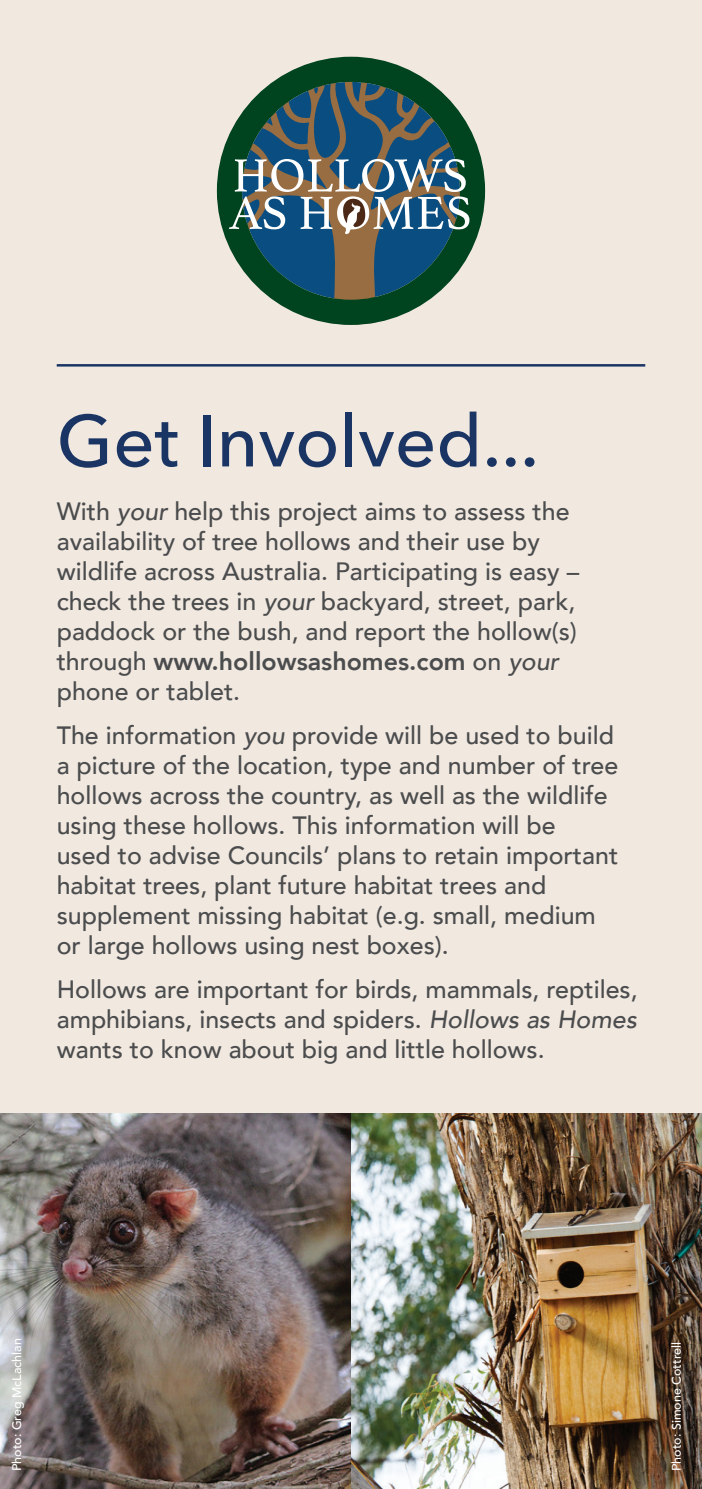
<style>
.page{position:relative;width:702px;height:1489px;background:#fff}
.page>*{position:absolute;margin:0;border:0;box-sizing:border-box;transform-origin:0 0}
.t1{font:500 72.5px "Avenir Next";color:#1a3564}
.t2{font:500 25px/30px "Avenir";color:#4b4c4d}
.t3{font:500 12.5px "Avenir";color:#fff}
.s1{font-style:italic}
.s2{font-weight:800}
</style>
<div class="page">
<div style="left:0;top:0;width:702px;height:1488px;background:#f1e8e0"></div>
<img style="left:0;top:1113px;width:702px;height:375px">
<svg style="left:217px;top:57px;width:268px;height:268px"></svg>
<svg style="left:229px;top:159px;width:240px;height:75px;background:#6b8085"></svg>
<hr style="left:57px;top:364px;width:588px;height:2px;background:#1a3564">
<h1 class="t1" style="left:57px;top:379px;width:484px">Get Involved...</h1>
<p class="t2" style="left:57px;top:494px;width:524px">With <span class="s1">your</span> help this project aims to assess the availability of tree hollows and their use by wildlife across Australia. Participating is easy – check the trees in <span class="s1">your</span> backyard, street, park, paddock or the bush, and report the hollow(s) through <span class="s2">www.hollowsashomes.com</span> on <span class="s1">your </span>phone or tablet.</p>
<p class="t2" style="left:57px;top:719px;width:563px">The information <span class="s1">you</span> provide will be used to build a picture of the location, type and number of tree hollows across the country, as well as the wildlife using these hollows. This information will be<br>used to advise Councils’ plans to retain important habitat trees, plant future habitat trees and supplement missing habitat (e.g. small, medium or large hollows using nest boxes).</p>
<p class="t2" style="left:57px;top:973px;width:582px;text-align:justify">Hollows are important for birds, mammals, reptiles, amphibians, insects and spiders. <span class="s1">Hollows as Homes </span>wants to know about big and little hollows.</p>
<p class="t3" style="left:6px;top:1470px;width:134px;rotate:-90deg">Photo: Greg McLachlan</p>
<p class="t3" style="left:665px;top:1470px;width:131px;rotate:-90deg">Photo: Simone Cottrell</p>
</div>
